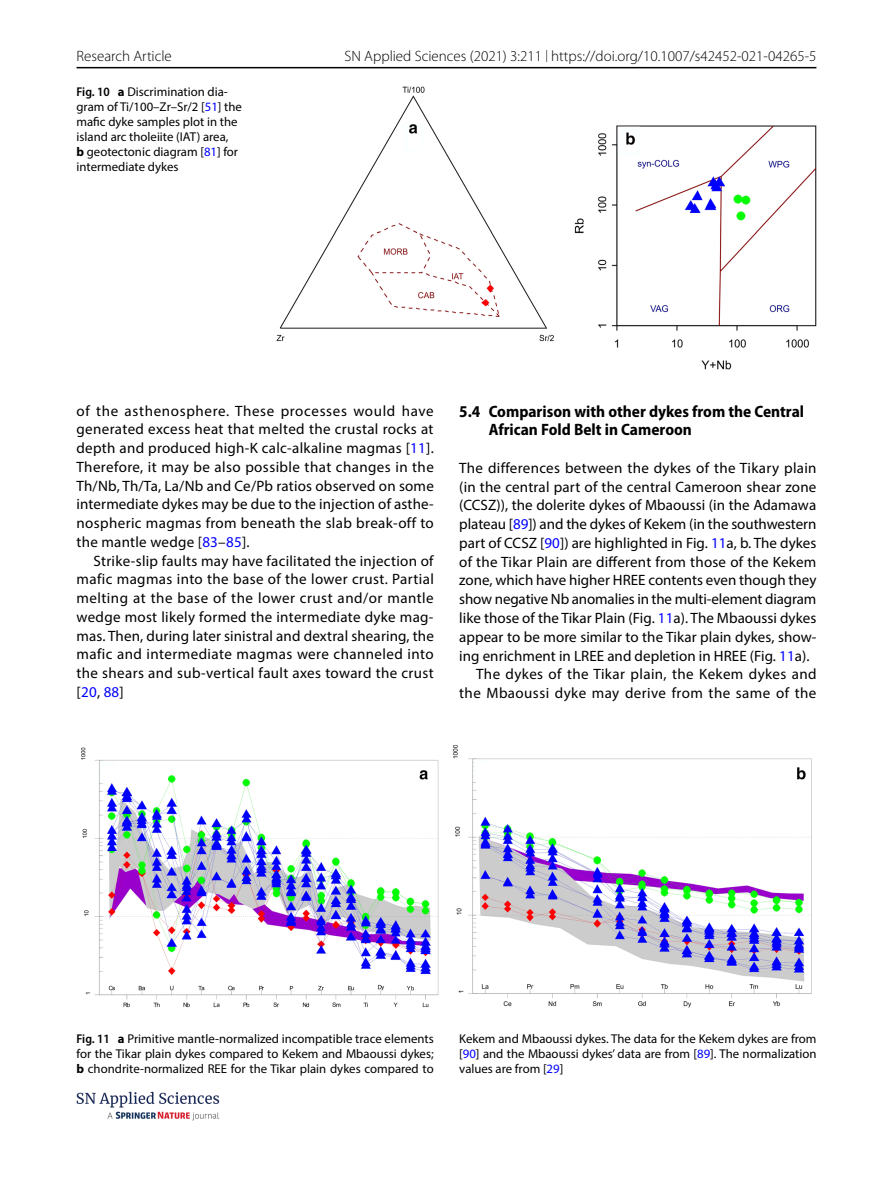
<style>
.page{position:relative;width:893px;height:1187px;background:#fff}
.page>*{position:absolute;margin:0;border:0;box-sizing:border-box;transform-origin:0 0}
.t1{font:700 semi-condensed 16.5px/18.8px "Myriad Pro";color:#000}
.t2{font:15px/18.8px "Myriad Pro";letter-spacing:.005em;color:#000;text-align:justify}
.t3{font:300 15px "Myriad Pro";color:#000}
.t4{font:15px "Myriad Pro";letter-spacing:.025em;color:#000}
.t5{font:15px "Myriad Pro";letter-spacing:.03em;color:#000}
.t6{font:12.75px/15px "Myriad Pro";color:#000;text-align:justify}
.s1{font-size:12px}
.s2{font-weight:600;font-stretch:semi-condensed}
.s3{font-weight:700}
.s4{color:#00f}
</style>
<div class="page">
<hr style="left:77px;top:67px;width:739px;height:1px;background:#000">
<img style="left:77px;top:1091px;width:143px;height:29px">
<img style="left:276px;top:87px;width:540px;height:282px">
<img style="left:81px;top:745px;width:731px;height:263px">
<p class="t3" style="left:77px;top:47px;width:97px">Research Article</p>
<p class="t3" style="left:344px;top:47px;width:473px">SN Applied Sciences (2021) 3:211 <span class="s1">|</span> https://doi.org/10.1007/s42452-021-04265-5</p>
<p class="t6" style="left:77px;top:84px;width:167px;text-align:left"><span class="s2">Fig. 10</span> <span class="s3">a</span> Discrimination dia&shy;gram of Ti/100–Zr–Sr/2 [<span class="s4">51</span>] the mafic dyke samples plot in the island arc tholeiite (IAT) area,<br><span class="s3">b</span> geotectonic diagram [<span class="s4">81</span>] for intermediate dykes</p>
<p class="t2" style="left:77px;top:401px;width:359px">of the asthenosphere. These processes would have generated excess heat that melted the crustal rocks at depth and produced high-K calc-alkaline magmas [<span class="s4">11</span>].<br>Therefore, it may be also possible that changes in the Th/Nb, Th/Ta, La/Nb and Ce/Pb ratios observed on some intermediate dykes may be due to the injection of asthe&shy;nospheric magmas from beneath the slab break-off to the mantle wedge [<span class="s4">83</span>–<span class="s4">85</span>].</p>
<p class="t2" style="left:77px;top:551px;width:359px;text-indent:17px">Strike-slip faults may have facilitated the injection of mafic magmas into the base of the lower crust. Partial melting at the base of the lower crust and/or mantle wedge most likely formed the intermediate dyke mag&shy;mas. Then, during later sinistral and dextral shearing, the mafic and intermediate magmas were channeled into the shears and sub-vertical fault axes toward the crust [<span class="s4">20</span>, <span class="s4">88</span>]</p>
<p class="t1" style="left:489px;top:402px;width:317px;text-indent:-29px">5.4 Comparison with other dykes from the Central<br>African Fold Belt in Cameroon</p>
<p class="t2" style="left:459px;top:458px;width:359px">The differences between the dykes of the Tikary plain</p>
<p class="t2" style="left:459px;top:477px;width:359px">(in the central part of the central Cameroon shear zone</p>
<p class="t2" style="left:459px;top:495px;width:358px">(CCSZ)), the dolerite dykes of Mbaoussi (in the Adamawa</p>
<p class="t2" style="left:459px;top:514px;width:359px">plateau [<span class="s4">89</span>]) and the dykes of Kekem (in the southwestern</p>
<p class="t2" style="left:459px;top:533px;width:359px">part of CCSZ [<span class="s4">90</span>]) are highlighted in Fig. <span class="s4">11</span>a, b. The dykes</p>
<p class="t2" style="left:459px;top:552px;width:359px">of the Tikar Plain are different from those of the Kekem</p>
<p class="t2" style="left:459px;top:570px;width:359px">zone, which have higher HREE contents even though they</p>
<p class="t2" style="left:459px;top:589px;width:359px">show negative Nb anomalies in the multi-element diagram</p>
<p class="t2" style="left:459px;top:608px;width:359px">like those of the Tikar Plain (Fig. <span class="s4">11</span>a). The Mbaoussi dykes</p>
<p class="t2" style="left:459px;top:627px;width:359px">appear to be more similar to the Tikar plain dykes, show-</p>
<p class="t2" style="left:459px;top:645px;width:352px">ing enrichment in LREE and depletion in HREE (Fig. <span class="s4">11</span>a).</p>
<p class="t4" style="left:476px;top:665px;width:342px">The dykes of the Tikar plain, the Kekem dykes and</p>
<p class="t5" style="left:459px;top:683px;width:359px">the Mbaoussi dyke may derive from the same of the</p>
<p class="t6" style="left:77px;top:1031px;width:359px"><span class="s2">Fig. 11</span> <span class="s3">a</span> Primitive mantle-normalized incompatible trace elements for the Tikar plain dykes compared to Kekem and Mbaoussi dykes; <span class="s3">b</span> chondrite-normalized REE for the Tikar plain dykes compared to</p>
<p class="t6" style="left:459px;top:1031px;width:359px">Kekem and Mbaoussi dykes. The data for the Kekem dykes are from [<span class="s4">90</span>] and the Mbaoussi dykes’ data are from [<span class="s4">89</span>]. The normalization values are from [<span class="s4">29</span>]</p>
</div>
